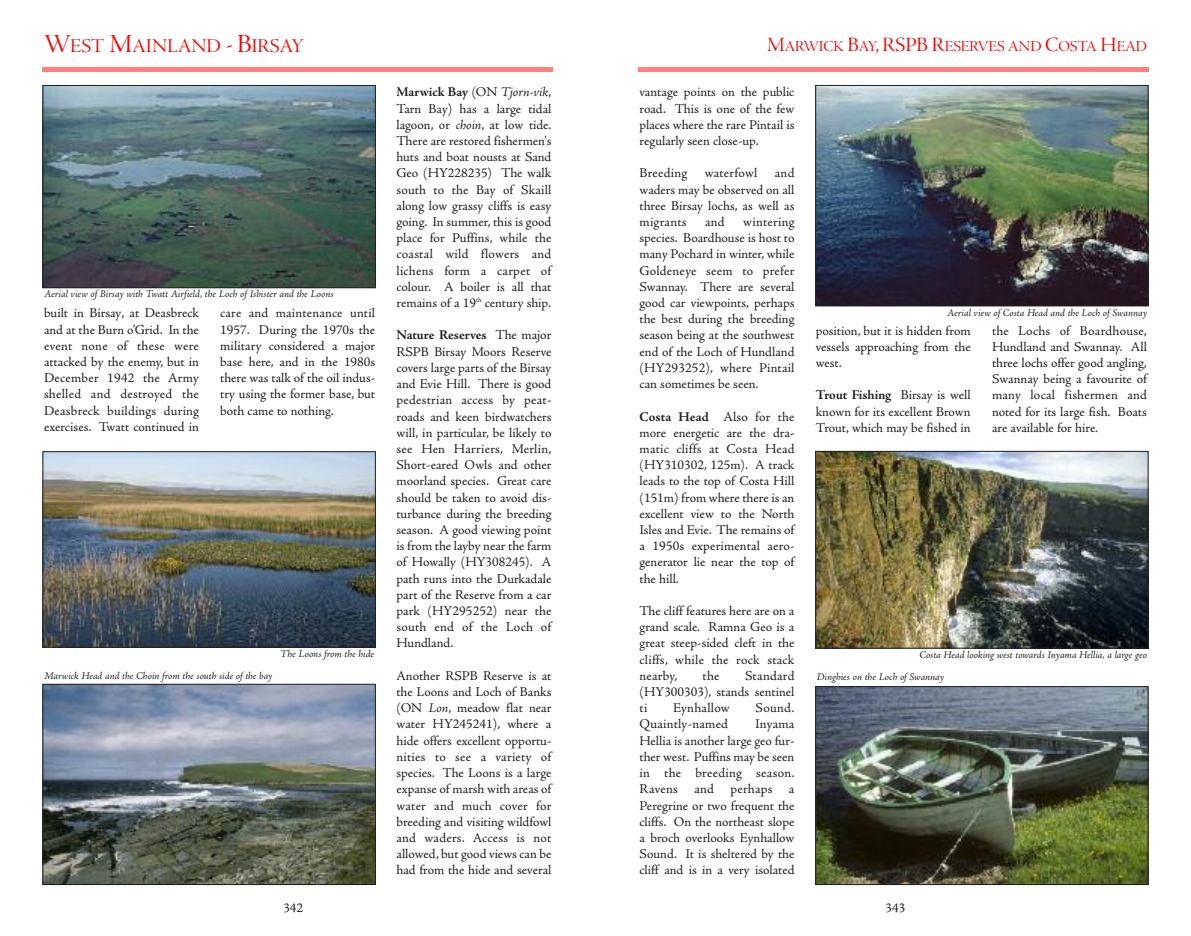
<style>
.page{position:relative;width:1191px;height:936px;background:#fff}
.page>*{position:absolute;margin:0;border:0;box-sizing:border-box;transform-origin:0 0}
.t1{font:20.25px "Adobe Jenson Pro Disp";color:#ff0001}
.t2{font:15.75px "Adobe Jenson Pro Disp";letter-spacing:-.01em;color:#ff0001}
.t3{font:13.5px/16.2px "Adobe Jenson Pro";color:#201e21;text-align:justify}
.t4{font:13.5px "Adobe Jenson Pro";letter-spacing:.02em;color:#201e21}
.t5{font:italic 10.5px "Adobe Jenson Pro";letter-spacing:-.005em;color:#201e21}
.s1{font-size:27px}
.s2{font-size:21px}
.s3{font-weight:700}
.s4{font-style:italic}
</style>
<div class="page">
<hr style="left:638px;top:68px;width:510px;height:4px;background:#ff8080">
<img style="left:817px;top:87px;width:329px;height:217px">
<div style="left:815px;top:85px;width:333px;height:221px;border:1px solid #201e21"></div>
<img style="left:817px;top:688px;width:329px;height:194px">
<div style="left:815px;top:686px;width:333px;height:198px;border:1px solid #201e21"></div>
<img style="left:817px;top:453px;width:329px;height:193px">
<div style="left:815px;top:451px;width:333px;height:197px;border:1px solid #201e21"></div>
<hr style="left:43px;top:68px;width:510px;height:4px;background:#ff8080">
<img style="left:45px;top:453px;width:329px;height:192px">
<div style="left:43px;top:451px;width:333px;height:196px;border:1px solid #201e21"></div>
<img style="left:45px;top:685px;width:329px;height:197px">
<div style="left:43px;top:683px;width:333px;height:201px;border:1px solid #201e21"></div>
<img style="left:45px;top:87px;width:329px;height:199px">
<div style="left:43px;top:85px;width:333px;height:203px;border:1px solid #201e21"></div>
<h1 class="t1" style="left:44px;top:39px;width:261px"><span class="s1">W</span>EST <span class="s1">M</span>AINLAND <span class="s1">- B</span>IRSAY</h1>
<p class="t2" style="left:766px;top:40px;width:382px"><span class="s2">M</span>ARWICK <span class="s2">B</span>AY<span class="s2">,RSPB R</span>ESERVES AND <span class="s2">C</span>OSTA <span class="s2">H</span>EAD</p>
<p class="t5" style="left:44px;top:290px;width:291px">Aerial view of Birsay with Twatt Airfield, the Loch of Isbister and the Loons</p>
<p class="t3" style="left:44px;top:306px;width:156px">built in Birsay, at Deasbreck and at the Burn o’Grid. In the event none of these were attacked by the enemy, but in December 1942 the Army shelled and destroyed the Deasbreck buildings during exercises. Twatt continued in</p>
<p class="t3" style="left:220px;top:306px;width:156px">care and maintenance until 1957. During the 1970s the military considered a major base here, and in the 1980s there was talk of the oil indus&shy;try using the former base, but both came to nothing.</p>
<p class="t5" style="left:44px;top:672px;width:230px">Marwick Head and the Choin from the south side of the bay</p>
<p class="t5" style="left:280px;top:649px;width:96px">The Loons from the hide</p>
<p class="t3" style="left:396px;top:85px;width:156px"><span class="s3">Marwick Bay</span> (ON <span class="s4">Tjorn-vik</span>, Tarn Bay) has a large tidal lagoon, or <span class="s4">choin</span>, at low tide.<br>There are restored fishermen's huts and boat nousts at Sand Geo (HY228235) The walk south to the Bay of Skaill along low grassy cliffs is easy going. In summer, this is good place for Puffins, while the coastal wild flowers and lichens form a carpet of colour. A boiler is all that remains of a 19<sup>th</sup> century ship.</p>
<p class="t3" style="left:396px;top:328px;width:156px"><span class="s3">Nature Reserves</span> The major RSPB Birsay Moors Reserve covers large parts of the Birsay and Evie Hill. There is good pedestrian access by peat&shy;roads and keen birdwatchers will, in particular, be likely to see Hen Harriers, Merlin, Short-eared Owls and other moorland species. Great care should be taken to avoid dis&shy;turbance during the breeding season. A good viewing point is from the layby near the farm of Howally (HY308245). A path runs into the Durkadale part of the Reserve from a car park (HY295252) near the south end of the Loch of Hundland.</p>
<p class="t3" style="left:396px;top:669px;width:156px">Another RSPB Reserve is at the Loons and Loch of Banks (ON <span class="s4">Lon</span>, meadow flat near water HY245241), where a hide offers excellent opportu&shy;nities to see a variety of species. The Loons is a large expanse of marsh with areas of water and much cover for breeding and visiting wildfowl and waders. Access is not allowed, but good views can be had from the hide and several</p>
<p class="t3" style="left:639px;top:85px;width:156px">vantage points on the public road. This is one of the few places where the rare Pintail is regularly seen close-up.</p>
<p class="t4" style="left:639px;top:168px;width:49px">Breeding</p>
<p class="t3" style="left:704px;top:166px;width:54px">waterfowl</p>
<p class="t3" style="left:639px;top:166px;width:156px;text-indent:135px">and waders may be observed on all three Birsay lochs, as well as migrants</p>
<p class="t3" style="left:705px;top:215px;width:21px">and</p>
<p class="t3" style="left:639px;top:215px;width:156px;text-indent:104px">wintering species. Boardhouse is host to many Pochard in winter, while Goldeneye seem to prefer Swannay. There are several good car viewpoints, perhaps the best during the breeding season being at the southwest end of the Loch of Hundland (HY293252), where Pintail can sometimes be seen.</p>
<p class="t3" style="left:639px;top:409px;width:156px"><span class="s3">Costa Head</span> Also for the more energetic are the dra&shy;matic cliffs at Costa Head (HY310302, 125m). A track leads to the top of Costa Hill (151m) from where there is an excellent view to the North Isles and Evie. The remains of a 1950s experimental aero&shy;generator lie near the top of the hill.</p>
<p class="t3" style="left:639px;top:604px;width:156px">The cliff features here are on a grand scale. Ramna Geo is a great steep-sided cleft in the cliffs, while the rock stack nearby,</p>
<p class="t3" style="left:702px;top:669px;width:18px">the</p>
<p class="t3" style="left:639px;top:669px;width:156px;text-indent:106px">Standard (HY300303), stands sentinel ti</p>
<p class="t4" style="left:673px;top:702px;width:58px">Eynhallow</p>
<p class="t3" style="left:755px;top:701px;width:40px">Sound.</p>
<p class="t4" style="left:639px;top:719px;width:90px">Quaintly-named</p>
<p class="t3" style="left:639px;top:717px;width:156px;text-indent:115px">Inyama Hellia is another large geo fur&shy;ther west. Puffins may be seen in the breeding season.<br>Ravens and perhaps a Peregrine or two frequent the cliffs. On the northeast slope a broch overlooks Eynhallow Sound. It is sheltered by the cliff and is in a very isolated</p>
<p class="t5" style="left:947px;top:309px;width:201px">Aerial view of Costa Head and the Loch of Swannay</p>
<p class="t3" style="left:815px;top:323px;width:156px">position, but it is hidden from vessels approaching from the west.</p>
<p class="t3" style="left:815px;top:388px;width:156px"><span class="s3">Trout Fishing</span> Birsay is well known for its excellent Brown Trout, which may be fished in</p>
<p class="t3" style="left:992px;top:323px;width:156px">the Lochs of Boardhouse, Hundland and Swannay. All three lochs offer good angling, Swannay being a favourite of many local fishermen and noted for its large fish. Boats are available for hire.</p>
<p class="t5" style="left:919px;top:650px;width:229px">Costa Head looking west towards Inyama Hellia, a large geo</p>
<p class="t5" style="left:816px;top:672px;width:129px">Dinghies on the Loch of Swannay</p>
<p class="t3" style="left:283px;top:900px;width:21px">342</p>
<p class="t3" style="left:885px;top:900px;width:21px">343</p>
</div>
